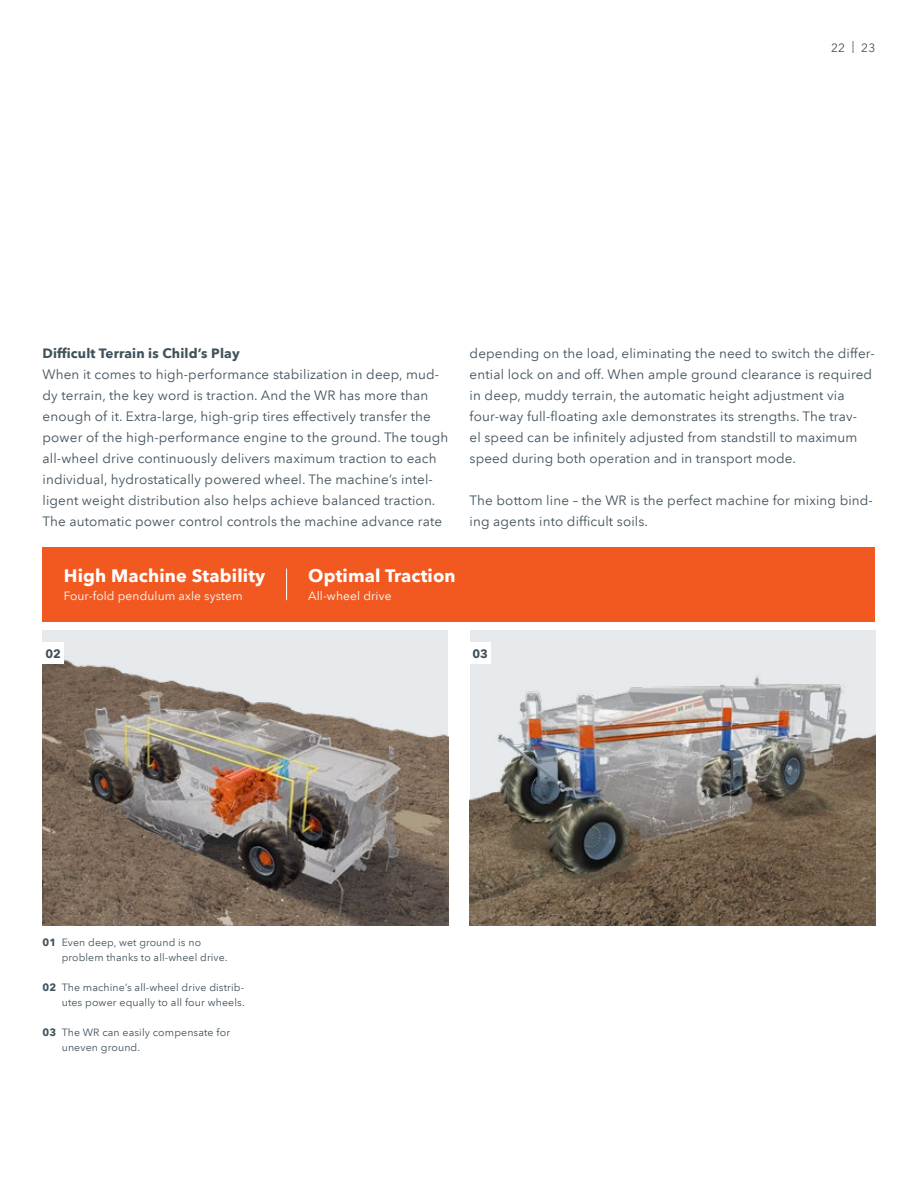
<style>
.page{position:relative;width:918px;height:1188px;background:#fff}
.page>*{position:absolute;margin:0;border:0;box-sizing:border-box;transform-origin:0 0}
.t1{font:700 18px "Avenir Next LT Pro";letter-spacing:.01em;color:#fff}
.t2{font:13.5px/21px "Avenir Next LT Pro";letter-spacing:.01em;color:#41525c}
.t3{font:700 13.5px "Avenir Next LT Pro";letter-spacing:.01em;color:#41525c}
.t4{font:12px "Avenir Next LT Pro";letter-spacing:.01em;color:#fff}
.t5{font:12px "Avenir Next LT Pro";color:#41525c}
.t6{font:700 12px "Avenir Next LT Pro";color:#41525c}
.t7{font:10.5px/15px "Avenir Next LT Pro";letter-spacing:.01em;color:#41525c}
.s1{font-weight:700}
</style>
<div class="page">
<img style="left:43px;top:630px;width:405px;height:295px">
<div style="left:43px;top:643px;width:21px;height:21px;background:#fff"></div>
<img style="left:470px;top:630px;width:405px;height:295px">
<div style="left:470px;top:643px;width:21px;height:21px;background:#fff"></div>
<div style="left:43px;top:547px;width:832px;height:74px;background:#f15921"></div>
<hr style="left:286px;top:569px;width:1px;height:31px;background:#fff">
<p class="t5" style="left:831px;top:40px;width:46px">22 | 23</p>
<p class="t3" style="left:43px;top:345px;width:199px">Difficult Terrain is Child’s Play</p>
<p class="t2" style="left:43px;top:364px;width:407px">When it comes to high-performance stabilization in deep, mud&shy;dy terrain, the key word is traction. And the WR has more than enough of it. Extra-large, high-grip tires effectively transfer the power of the high-performance engine to the ground. The tough all-wheel drive continuously delivers maximum traction to each individual, hydrostatically powered wheel. The machine’s intel&shy;ligent weight distribution also helps achieve balanced traction.<br>The automatic power control controls the machine advance rate</p>
<p class="t2" style="left:470px;top:343px;width:407px">depending on the load, eliminating the need to switch the differ&shy;ential lock on and off. When ample ground clearance is required in deep, muddy terrain, the automatic height adjustment via four-way full-floating axle demonstrates its strengths. The trav-<br>el speed can be infinitely adjusted from standstill to maximum speed during both operation and in transport mode.</p>
<p class="t2" style="left:470px;top:490px;width:405px">The bottom line – the WR is the perfect machine for mixing bind&shy;ing agents into difficult soils.</p>
<h1 class="t1" style="left:64px;top:565px;width:203px">High Machine Stability</h1>
<p class="t4" style="left:64px;top:589px;width:180px">Four-fold pendulum axle system</p>
<h1 class="t1" style="left:308px;top:565px;width:149px">Optimal Traction</h1>
<p class="t4" style="left:308px;top:589px;width:85px">All-wheel drive</p>
<p class="t6" style="left:45px;top:646px;width:17px">02</p>
<p class="t6" style="left:473px;top:646px;width:17px">03</p>
<p class="t7" style="left:62px;top:935px;width:167px;text-indent:-19px"><span class="s1">01</span> Even deep, wet ground is no problem thanks to all-wheel drive.</p>
<p class="t7" style="left:43px;top:980px;width:204px;text-align:right"><span class="s1">02</span> The machine’s all-wheel drive distrib&shy;utes power equally to all four wheels.</p>
<p class="t7" style="left:62px;top:1025px;width:170px;text-indent:-19px"><span class="s1">03</span> The WR can easily compensate for uneven ground.</p>
</div>
